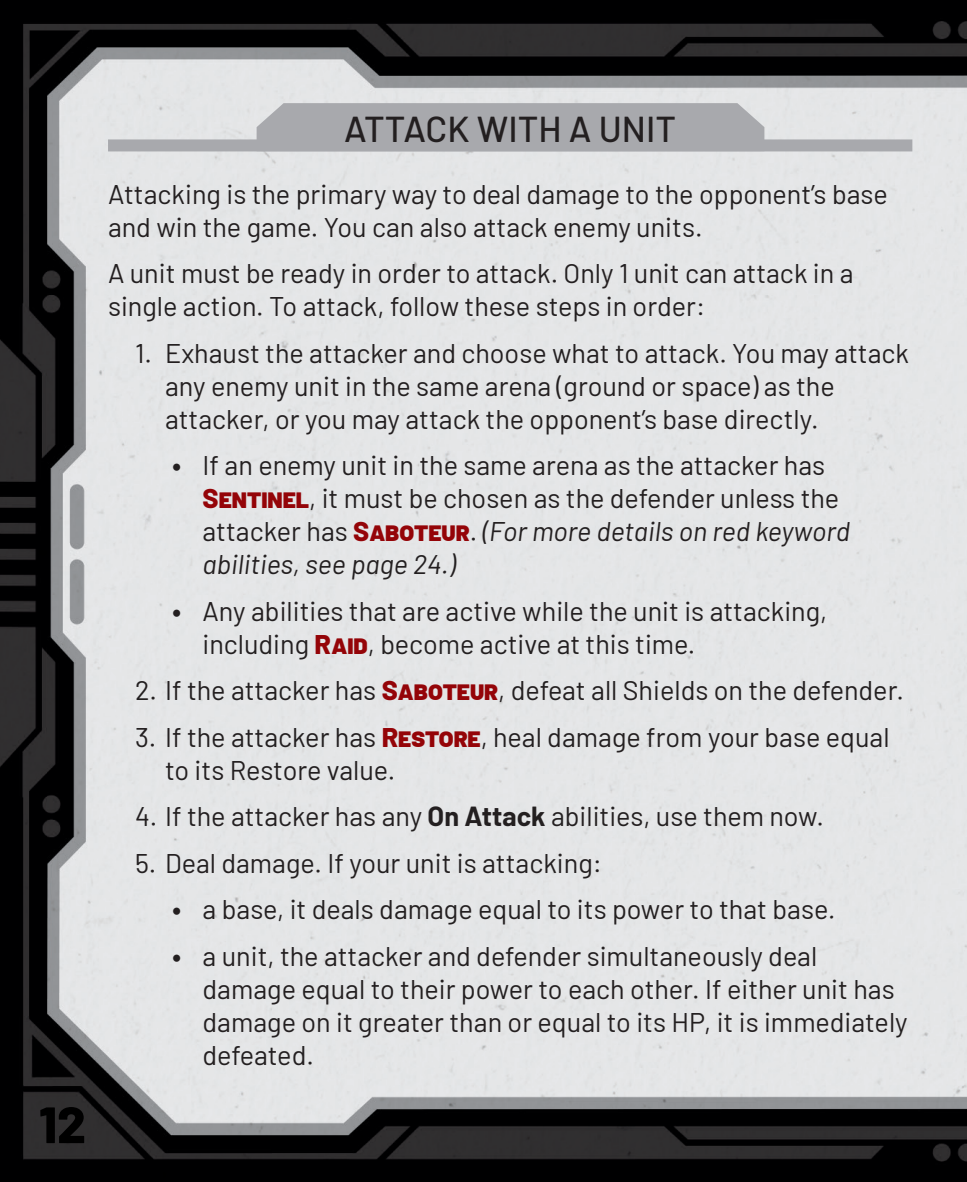
<style>
.page{position:relative;width:967px;height:1182px;background:#fff}
.page>*{position:absolute;margin:0;border:0;box-sizing:border-box;transform-origin:0 0}
.t1{font:800 51px "Barlow";color:#000}
.t2{font:500 36px "Barlow";color:#231f20}
.t3{font:27px/33px "Barlow";color:#231f20}
.s1{font-weight:700}
.s2{font-weight:800;color:#940408}
.s3{font-style:italic}
</style>
<div class="page">
<img style="left:0;top:0;width:967px;height:1182px">
<div style="left:256px;top:103px;width:508px;height:36px;background:#a8a9ad"></div>
<div style="left:108px;top:139px;width:804px;height:12px;background:#a8a9ad"></div>
<h1 class="t1" style="left:39px;top:1087px;width:49px">12</h1>
<h2 class="t2" style="left:344px;top:102px;width:333px">ATTACK WITH A UNIT</h2>
<p class="t3" style="left:108px;top:176px;width:781px">Attacking is the primary way to deal damage to the opponent’s base and win the game. You can also attack enemy units.</p>
<p class="t3" style="left:108px;top:255px;width:747px">A unit must be ready in order to attack. Only 1 unit can attack in a single action. To attack, follow these steps in order:</p>
<p class="t3" style="left:165px;top:335px;width:745px;text-indent:-30px">1. Exhaust the attacker and choose what to attack. You may attack any enemy unit in the same arena (ground or space) as the attacker, or you may attack the opponent’s base directly.</p>
<p class="t3" style="left:202px;top:447px;width:649px;text-indent:-30px"><span class="s1">•</span> If an enemy unit in the same arena as the attacker has <span class="s2">Sentinel</span>, it must be chosen as the defender unless the attacker has <span class="s2">Saboteur</span>. <span class="s3">(For more details on red keyword abilities, see page 24.)</span></p>
<p class="t3" style="left:202px;top:593px;width:626px;text-indent:-30px"><span class="s1">•</span> Any abilities that are active while the unit is attacking, including <span class="s2">Raid</span>, become active at this time.</p>
<p class="t3" style="left:135px;top:672px;width:770px">2. If the attacker has <span class="s2">Saboteur</span>, defeat all Shields on the defender.</p>
<p class="t3" style="left:165px;top:719px;width:726px;text-indent:-30px">3. If the attacker has <span class="s2">Restore</span>, heal damage from your base equal to its Restore value.</p>
<p class="t3" style="left:135px;top:798px;width:690px">4. If the attacker has any <span class="s1">On Attack</span> abilities, use them now.</p>
<p class="t3" style="left:135px;top:845px;width:468px">5. Deal damage. If your unit is attacking:</p>
<p class="t3" style="left:173px;top:891px;width:664px"><span class="s1">•</span> a base, it deals damage equal to its power to that base<span class="s3">.</span></p>
<p class="t3" style="left:202px;top:938px;width:706px;text-indent:-30px"><span class="s1">•</span> a unit, the attacker and defender simultaneously deal damage equal to their power to each other. If either unit has damage on it greater than or equal to its HP, it is immediately defeated.</p>
</div>
